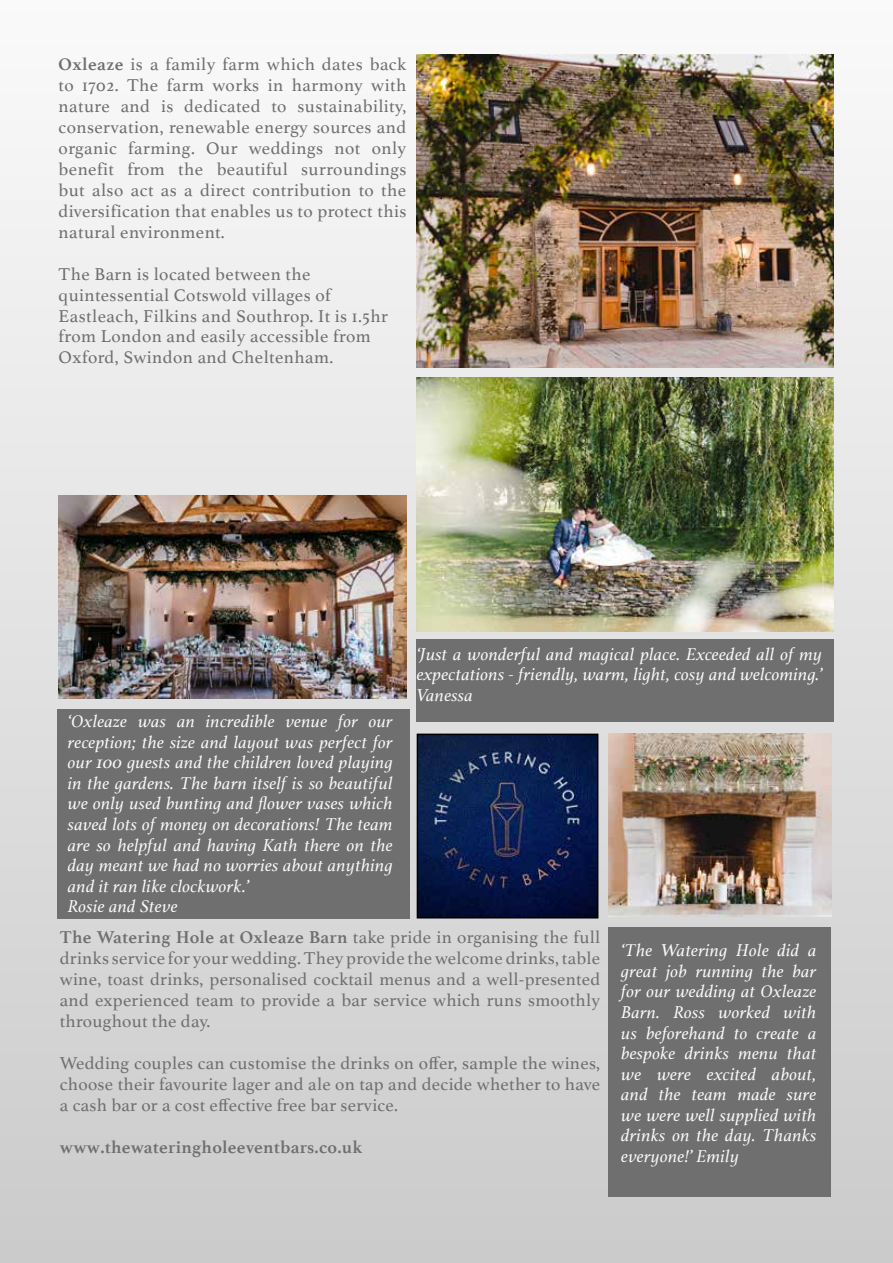
<style>
.page{position:relative;width:893px;height:1263px;background:#fff}
.page>*{position:absolute;margin:0;border:0;box-sizing:border-box;transform-origin:0 0}
.t1{font:18px/21px "Athelas";letter-spacing:.025em;color:#706f6f;text-align:justify}
.t2{font:italic 18px/20.5px "Athelas";letter-spacing:.015em;color:#fafafa;text-align:justify}
.t3{font:700 18px "Athelas";letter-spacing:.015em;color:#706f6f}
.s1{font-weight:700}
</style>
<div class="page">
<div style="left:0;top:0;width:893px;height:1263px;background:linear-gradient(to bottom,#faf9f9,#c9c9c9)"></div>
<div style="left:417px;top:639px;width:417px;height:83px;background:#706f6f"></div>
<div style="left:608px;top:927px;width:223px;height:269px;background:#706f6f"></div>
<div style="left:57px;top:709px;width:352px;height:209px;background:#706f6f"></div>
<img style="left:420px;top:737px;width:175px;height:178px">
<div style="left:417px;top:734px;width:181px;height:184px;border:2px solid #000"></div>
<img style="left:416px;top:54px;width:418px;height:313px">
<img style="left:608px;top:734px;width:223px;height:182px">
<img style="left:59px;top:496px;width:347px;height:202px">
<img style="left:416px;top:378px;width:418px;height:253px">
<p class="t1" style="left:59px;top:53px;width:349px"><span class="s1">Oxleaze</span> is a family farm which dates back to 1702. The farm works in harmony with nature and is dedicated to sustainability, conservation, renewable energy sources and organic farming. Our weddings not only benefit from the beautiful surroundings but also act as a direct contribution to the diversification that enables us to protect this natural environment.</p>
<p class="t1" style="left:59px;top:263px;width:331px;text-align:left">The Barn is located between the quintessential Cotswold villages of Eastleach, Filkins and Southrop. It is 1.5hr from London and easily accessible from Oxford, Swindon and Cheltenham.</p>
<p class="t2" style="left:68px;top:711px;width:326px;text-align:left">‘Oxleaze was an incredible venue for our reception; the size and layout was perfect for our 100 guests and the children loved playing in the gardens. The barn itself is so beautiful we only used bunting and flower vases which saved lots of money on decorations! The team are so helpful and having Kath there on the day meant we had no worries about anything and it ran like clockwork.’<br>Rosie and Steve</p>
<p class="t2" style="left:417px;top:643px;width:407px">‘Just a wonderful and magical place. Exceeded all of my expectations - friendly, warm, light, cosy and welcoming.’ Vanessa</p>
<p class="t1" style="left:60px;top:926px;width:542px"><span class="s1">The Watering Hole at Oxleaze Barn</span> take pride in organising the full drinks service for your wedding. They provide the welcome drinks, table wine, toast drinks, personalised cocktail menus and a well-presented and experienced team to provide a bar service which runs smoothly throughout the day.</p>
<p class="t1" style="left:60px;top:1052px;width:542px">Wedding couples can customise the drinks on offer, sample the wines, choose their favourite lager and ale on tap and decide whether to have a cash bar or a cost effective free bar service.</p>
<p class="t3" style="left:60px;top:1133px;width:304px">www.thewateringholeeventbars.co.uk</p>
<p class="t2" style="left:621px;top:940px;width:197px">‘The Watering Hole did a great job running the bar for our wedding at Oxleaze Barn. Ross worked with us beforehand to create a bespoke drinks menu that we were excited about, and the team made sure we were well supplied with drinks on the day. Thanks everyone!’ Emily</p>
</div>
